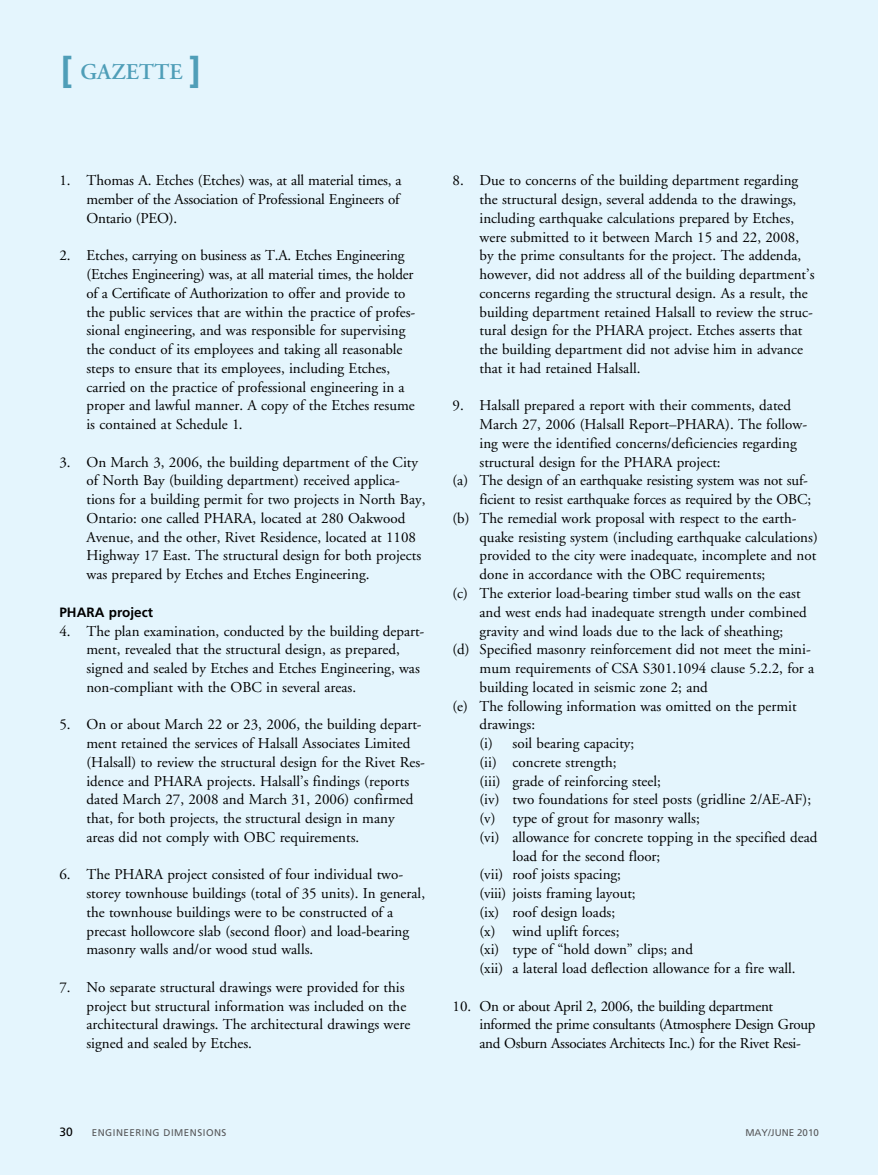
<style>
.page{position:relative;width:878px;height:1175px;background:#fff}
.page>*{position:absolute;margin:0;border:0;box-sizing:border-box;transform-origin:0 0}
.t1{font:600 22.5px "Adobe Garamond";color:#4f9eb8}
.t2{font:15px/18.8px "Adobe Garamond";color:#000}
.t3{font:15px/18.8px "Adobe Garamond";letter-spacing:-.02em;color:#000}
.t4{font:700 13.5px "Frutiger";color:#000}
.t5{font:12px "Frutiger";color:#000}
.t6{font:9.75px "Frutiger";letter-spacing:.05em;color:#58595b}
.t7{font:9.75px "Frutiger";color:#58595b}
.s1{font-family:"Frutiger";font-weight:700;font-size:36px}
</style>
<div class="page">
<div style="left:0;top:0;width:878px;height:1174px;background:#e4f5fd"></div>
<h1 class="t1" style="left:61px;top:60px;width:141px"><span class="s1">[</span> GAZETTE <span class="s1">]</span></h1>
<p class="t2" style="left:86px;top:172px;width:316px;text-indent:-27px">1. Thomas A. Etches (Etches) was, at all material times, a member of the Association of Professional Engineers of<br>Ontario (PEO).</p>
<p class="t2" style="left:86px;top:247px;width:330px;text-indent:-27px">2. Etches, carrying on business as T.A. Etches Engineering (Etches Engineering) was, at all material times, the holder of a Certificate of Authorization to offer and provide to the public services that are within the practice of profes&shy;sional engineering, and was responsible for supervising the conduct of its employees and taking all reasonable steps to ensure that its employees, including Etches, carried on the practice of professional engineering in a proper and lawful manner. A copy of the Etches resume is contained at Schedule 1.</p>
<p class="t2" style="left:86px;top:453px;width:340px;text-indent:-27px">3. On March 3, 2006, the building department of the City of North Bay (building department) received applica&shy;tions for a building permit for two projects in North Bay, Ontario: one called PHARA, located at 280 Oakwood Avenue, and the other, Rivet Residence, located at 1108<br>Highway 17 East. The structural design for both projects was prepared by Etches and Etches Engineering.</p>
<p class="t4" style="left:59px;top:604px;width:95px">PHARA project</p>
<p class="t2" style="left:86px;top:622px;width:339px;text-indent:-27px">4. The plan examination, conducted by the building depart&shy;ment, revealed that the structural design, as prepared, signed and sealed by Etches and Etches Engineering, was non-compliant with the OBC in several areas.</p>
<p class="t2" style="left:86px;top:715px;width:340px;text-indent:-27px">5. On or about March 22 or 23, 2006, the building depart&shy;ment retained the services of Halsall Associates Limited (Halsall) to review the structural design for the Rivet Res&shy;idence and PHARA projects. Halsall’s findings (reports dated March 27, 2008 and March 31, 2006) confirmed that, for both projects, the structural design in many areas did not comply with OBC requirements.</p>
<p class="t2" style="left:86px;top:865px;width:340px;text-indent:-27px">6. The PHARA project consisted of four individual two&shy;storey townhouse buildings (total of 35 units). In general, the townhouse buildings were to be constructed of a precast hollowcore slab (second floor) and load-bearing masonry walls and/or wood stud walls.</p>
<p class="t2" style="left:86px;top:978px;width:325px;text-indent:-27px">7. No separate structural drawings were provided for this project but structural information was included on the architectural drawings. The architectural drawings were signed and sealed by Etches.</p>
<p class="t2" style="left:479px;top:172px;width:336px;text-indent:-27px">8. Due to concerns of the building department regarding the structural design, several addenda to the drawings, including earthquake calculations prepared by Etches, were submitted to it between March 15 and 22, 2008, by the prime consultants for the project. The addenda, however, did not address all of the building department’s concerns regarding the structural design. As a result, the building department retained Halsall to review the struc&shy;tural design for the PHARA project. Etches asserts that the building department did not advise him in advance that it had retained Halsall.</p>
<p class="t2" style="left:452px;top:397px;width:340px">9. Halsall prepared a report with their comments, dated</p>
<p class="t2" style="left:479px;top:415px;width:329px">March 27, 2006 (Halsall Report–PHARA). The follow-</p>
<p class="t2" style="left:479px;top:434px;width:319px">ing were the identified concerns/deficiencies regarding</p>
<p class="t2" style="left:479px;top:453px;width:243px">structural design for the PHARA project:</p>
<p class="t2" style="left:452px;top:472px;width:357px">(a) The design of an earthquake resisting system was not suf-</p>
<p class="t2" style="left:479px;top:490px;width:333px">ficient to resist earthquake forces as required by the OBC;</p>
<p class="t2" style="left:452px;top:509px;width:345px">(b) The remedial work proposal with respect to the earth-</p>
<p class="t2" style="left:479px;top:528px;width:340px">quake resisting system (including earthquake calculations)</p>
<p class="t2" style="left:479px;top:547px;width:338px">provided to the city were inadequate, incomplete and not</p>
<p class="t2" style="left:479px;top:565px;width:287px">done in accordance with the OBC requirements;</p>
<p class="t2" style="left:452px;top:584px;width:350px">(c) The exterior load-bearing timber stud walls on the east</p>
<p class="t2" style="left:479px;top:603px;width:329px">and west ends had inadequate strength under combined</p>
<p class="t2" style="left:479px;top:622px;width:305px">gravity and wind loads due to the lack of sheathing;</p>
<p class="t2" style="left:452px;top:640px;width:360px">(d) Specified masonry reinforcement did not meet the mini-</p>
<p class="t2" style="left:479px;top:659px;width:336px">mum requirements of CSA S301.1094 clause 5.2.2, for a</p>
<p class="t2" style="left:479px;top:678px;width:230px">building located in seismic zone 2; and</p>
<p class="t2" style="left:452px;top:697px;width:345px">(e) The following information was omitted on the permit</p>
<p class="t2" style="left:479px;top:715px;width:57px">drawings:</p>
<p class="t2" style="left:479px;top:734px;width:156px">(i) soil bearing capacity;</p>
<p class="t2" style="left:479px;top:753px;width:138px">(ii) concrete strength;</p>
<p class="t2" style="left:479px;top:772px;width:183px">(iii) grade of reinforcing steel;</p>
<p class="t2" style="left:479px;top:790px;width:333px">(iv) two foundations for steel posts (gridline 2/AE-AF);</p>
<p class="t2" style="left:479px;top:809px;width:222px">(v) type of grout for masonry walls;</p>
<p class="t2" style="left:479px;top:828px;width:339px">(vi) allowance for concrete topping in the specified dead</p>
<p class="t2" style="left:512px;top:847px;width:149px">load for the second floor;</p>
<p class="t2" style="left:479px;top:865px;width:143px">(vii) roof joists spacing;</p>
<p class="t2" style="left:479px;top:884px;width:158px">(viii) joists framing layout;</p>
<p class="t2" style="left:479px;top:903px;width:137px">(ix) roof design loads;</p>
<p class="t2" style="left:479px;top:922px;width:141px">(x) wind uplift forces;</p>
<p class="t2" style="left:479px;top:940px;width:215px">(xi) type of “hold down” clips; and</p>
<p class="t2" style="left:479px;top:959px;width:317px">(xii) a lateral load deflection allowance for a fire wall.</p>
<p class="t3" style="left:479px;top:997px;width:337px;text-indent:-27px">10. On or about April 2, 2006, the building department informed the prime consultants (Atmosphere Design Group and Osburn Associates Architects Inc.) for the Rivet Resi-</p>
<p class="t5" style="left:59px;top:1124px;width:15px">30</p>
<p class="t6" style="left:92px;top:1126px;width:136px">ENGINEERING DIMENSIONS</p>
<p class="t7" style="left:745px;top:1126px;width:75px">MAY/JUNE 2010</p>
</div>
